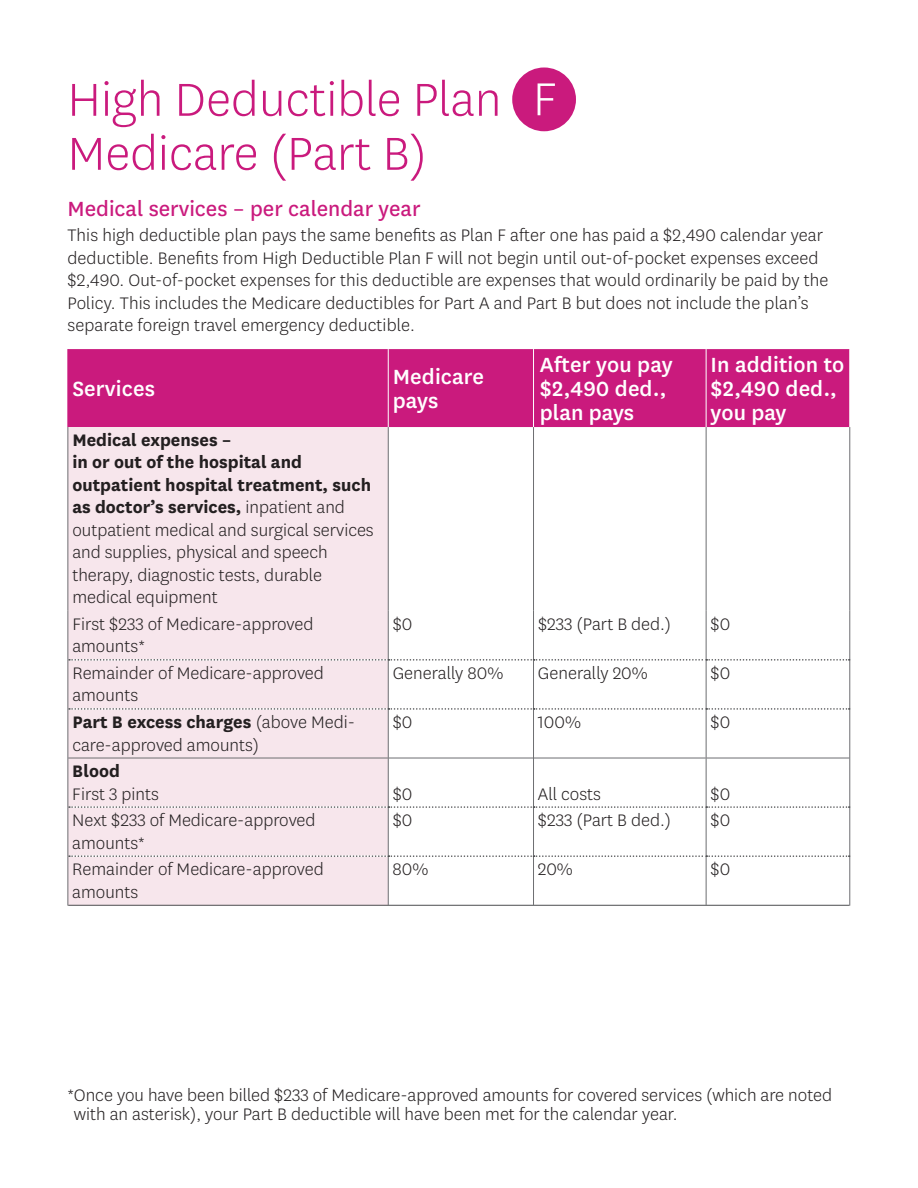
<style>
.page{position:relative;width:918px;height:1188px;background:#fff}
.page>*{position:absolute;margin:0;border:0;box-sizing:border-box;transform-origin:0 0}
.t1{font:300 54px/54px "Centene Sans";color:#ca1a7d}
.t2{font:300 54px "Centene Sans";color:#fff}
.t3{font:500 24px/24px "Centene Sans";letter-spacing:.005em;color:#fff}
.t4{font:24px "Centene Sans";color:#ca1a7d}
.t5{font:300 19.5px/22.5px "Centene Sans";color:#231f20}
.t6{font:700 19.5px "Centene Sans";color:#231f20}
.s1{font-weight:700}
</style>
<div class="page">
<div style="left:69px;top:349px;width:780px;height:78px;background:#ca1a7d"></div>
<div style="left:68px;top:427px;width:320px;height:478px;background:#f7e6ec"></div>
<hr style="left:533px;top:427px;width:1px;height:184px;background:#6d6e71">
<hr style="left:706px;top:427px;width:1px;height:184px;background:#6d6e71">
<hr style="left:533px;top:611px;width:1px;height:48px;background:#6d6e71">
<hr style="left:706px;top:611px;width:1px;height:48px;background:#6d6e71">
<hr style="left:533px;top:661px;width:1px;height:47px;background:#6d6e71">
<hr style="left:706px;top:661px;width:1px;height:47px;background:#6d6e71">
<hr style="left:533px;top:710px;width:1px;height:48px;background:#6d6e71">
<hr style="left:706px;top:710px;width:1px;height:48px;background:#6d6e71">
<hr style="left:533px;top:758px;width:1px;height:48px;background:#6d6e71">
<hr style="left:706px;top:758px;width:1px;height:48px;background:#6d6e71">
<hr style="left:533px;top:808px;width:1px;height:47px;background:#6d6e71">
<hr style="left:706px;top:808px;width:1px;height:47px;background:#6d6e71">
<hr style="left:533px;top:857px;width:1px;height:48px;background:#6d6e71">
<hr style="left:706px;top:857px;width:1px;height:48px;background:#6d6e71">
<hr style="left:68px;top:758px;width:320px;height:1px;background:#6d6e71">
<hr style="left:389px;top:758px;width:144px;height:1px;background:#6d6e71">
<hr style="left:534px;top:758px;width:172px;height:1px;background:#6d6e71">
<hr style="left:706px;top:758px;width:143px;height:1px;background:#6d6e71">
<hr style="left:67px;top:427px;width:1px;height:184px;background:#6d6e71">
<hr style="left:67px;top:611px;width:1px;height:49px;background:#6d6e71">
<hr style="left:67px;top:660px;width:1px;height:49px;background:#6d6e71">
<hr style="left:67px;top:709px;width:1px;height:49px;background:#6d6e71">
<hr style="left:67px;top:758px;width:1px;height:49px;background:#6d6e71">
<hr style="left:67px;top:807px;width:1px;height:49px;background:#6d6e71">
<hr style="left:67px;top:856px;width:1px;height:50px;background:#6d6e71">
<hr style="left:388px;top:427px;width:1px;height:184px;background:#6d6e71">
<hr style="left:849px;top:427px;width:1px;height:184px;background:#6d6e71">
<hr style="left:388px;top:611px;width:1px;height:48px;background:#6d6e71">
<hr style="left:849px;top:611px;width:1px;height:49px;background:#6d6e71">
<hr style="left:388px;top:661px;width:1px;height:47px;background:#6d6e71">
<hr style="left:849px;top:660px;width:1px;height:49px;background:#6d6e71">
<hr style="left:388px;top:710px;width:1px;height:48px;background:#6d6e71">
<hr style="left:849px;top:709px;width:1px;height:49px;background:#6d6e71">
<hr style="left:388px;top:758px;width:1px;height:48px;background:#6d6e71">
<hr style="left:849px;top:758px;width:1px;height:49px;background:#6d6e71">
<hr style="left:388px;top:808px;width:1px;height:47px;background:#6d6e71">
<hr style="left:849px;top:807px;width:1px;height:49px;background:#6d6e71">
<hr style="left:388px;top:857px;width:1px;height:48px;background:#6d6e71">
<hr style="left:849px;top:856px;width:1px;height:50px;background:#6d6e71">
<hr style="left:68px;top:905px;width:781px;height:1px;background:#4c4d4f">
<hr style="left:68px;top:349px;width:1px;height:78px;background:#ca1a7d">
<svg style="left:69px;top:659px;width:781px;height:2px"></svg>
<svg style="left:69px;top:708px;width:781px;height:2px"></svg>
<svg style="left:69px;top:806px;width:781px;height:2px"></svg>
<svg style="left:69px;top:855px;width:781px;height:2px"></svg>
<hr style="left:706px;top:349px;width:1px;height:78px;background:#fff">
<hr style="left:388px;top:349px;width:1px;height:78px;background:#fff">
<hr style="left:533px;top:349px;width:1px;height:78px;background:#fff">
<div style="left:512px;top:67px;width:64px;height:64px;background:#ca1a7d;border-radius:50%"></div>
<h1 class="t1" style="left:68px;top:76px;width:435px">High Deductible Plan<br>Medicare (Part B)</h1>
<h1 class="t2" style="left:533px;top:80px;width:25px">F</h1>
<p class="t4" style="left:68px;top:193px;width:355px">Medical services – per calendar year</p>
<p class="t5" style="left:68px;top:225px;width:763px">This high deductible plan pays the same benefits as Plan F after one has paid a $2,490 calendar year deductible. Benefits from High Deductible Plan F will not begin until out-of-pocket expenses exceed $2,490. Out-of-pocket expenses for this deductible are expenses that would ordinarily be paid by the Policy. This includes the Medicare deductibles for Part A and Part B but does not include the plan’s separate foreign travel emergency deductible.</p>
<p class="t3" style="left:72px;top:375px;width:84px">Services</p>
<p class="t3" style="left:393px;top:364px;width:93px">Medicare pays</p>
<p class="t3" style="left:540px;top:351px;width:134px">After you pay $2,490 ded., plan pays</p>
<p class="t3" style="left:711px;top:351px;width:135px">In addition to $2,490 ded., you pay</p>
<p class="t5" style="left:72px;top:430px;width:303px"><span class="s1">Medical expenses –<br>in or out of the hospital and outpatient hospital treatment, such as doctor’s services,</span> inpatient and outpatient medical and surgical services and supplies, physical and speech therapy, diagnostic tests, durable medical equipment</p>
<p class="t5" style="left:72px;top:614px;width:243px">First $233 of Medicare-approved amounts*</p>
<p class="t5" style="left:393px;top:614px;width:21px">$0</p>
<p class="t5" style="left:538px;top:614px;width:135px">$233 (Part B ded.)</p>
<p class="t5" style="left:711px;top:614px;width:21px">$0</p>
<p class="t5" style="left:72px;top:663px;width:253px">Remainder of Medicare-approved amounts</p>
<p class="t5" style="left:393px;top:663px;width:112px">Generally 80%</p>
<p class="t5" style="left:538px;top:663px;width:111px">Generally 20%</p>
<p class="t5" style="left:711px;top:663px;width:21px">$0</p>
<p class="t5" style="left:72px;top:712px;width:284px"><span class="s1">Part B excess charges</span> (above Medi&shy;care-approved amounts)</p>
<p class="t5" style="left:393px;top:712px;width:21px">$0</p>
<p class="t5" style="left:538px;top:712px;width:44px">100%</p>
<p class="t5" style="left:711px;top:712px;width:21px">$0</p>
<p class="t6" style="left:72px;top:764px;width:49px">Blood</p>
<p class="t5" style="left:72px;top:784px;width:88px">First 3 pints</p>
<p class="t5" style="left:393px;top:784px;width:21px">$0</p>
<p class="t5" style="left:538px;top:784px;width:65px">All costs</p>
<p class="t5" style="left:711px;top:784px;width:21px">$0</p>
<p class="t5" style="left:72px;top:810px;width:245px">Next $233 of Medicare-approved amounts*</p>
<p class="t5" style="left:393px;top:810px;width:21px">$0</p>
<p class="t5" style="left:538px;top:810px;width:135px">$233 (Part B ded.)</p>
<p class="t5" style="left:711px;top:810px;width:21px">$0</p>
<p class="t5" style="left:72px;top:859px;width:253px">Remainder of Medicare-approved amounts</p>
<p class="t5" style="left:393px;top:859px;width:37px">80%</p>
<p class="t5" style="left:538px;top:859px;width:37px">20%</p>
<p class="t5" style="left:711px;top:859px;width:21px">$0</p>
<p class="t5" style="left:74px;top:1087px;width:760px;line-height:19.5px;text-indent:-6px">* Once you have been billed $233 of Medicare-approved amounts for covered services (which are noted with an asterisk), your Part B deductible will have been met for the calendar year.</p>
</div>
